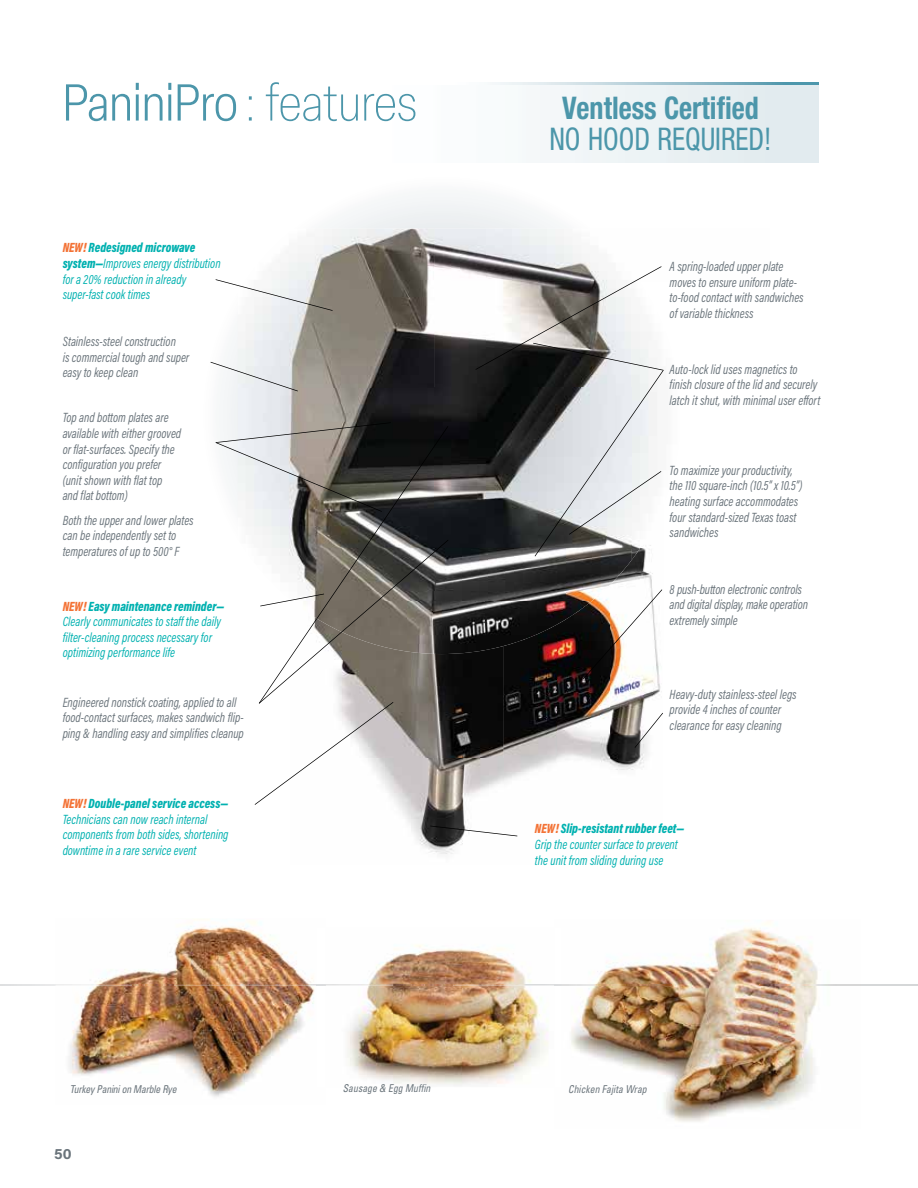
<style>
.page{position:relative;width:918px;height:1188px;background:#fff}
.page>*{position:absolute;margin:0;border:0;box-sizing:border-box;transform-origin:0 0}
.t1{font:300 condensed 51px "Elza";color:#4c96aa}
.t2{font:700 condensed 31.2px "Helvetica Neue";color:#4c96aa;scale:.9 1}
.t3{font:condensed 31.2px "Helvetica Neue";color:#4c96aa;scale:.9 1}
.t4{font:700 15px "Acumin Pro";color:#6a747b}
.t5{font:italic 13.5px/15.6px "Acumin Pro Cond";color:#6a747b;scale:.9 1}
.t6{font:italic 13.5px/15.6px "Acumin Pro Cond";color:#00b1b0;scale:.9 1}
.t7{font:italic condensed 10.8px "Univers";color:#6a747b;scale:.9 1}
.t8{font:italic condensed 10.8px "Univers";letter-spacing:-.02em;color:#6a747b;scale:.9 1}
.s1{font-weight:200}
.s2{font-weight:900;color:#f37235}
.s3{font-weight:900}
</style>
<div class="page">
<hr style="left:0;top:984px;width:55px;height:1px;background:#e3e4e5">
<hr style="left:860px;top:984px;width:58px;height:1px;background:#d5d7d8">
<img style="left:561px;top:922px;width:299px;height:200px">
<img style="left:561px;top:984px;width:110px;height:1px">
<img style="left:759px;top:984px;width:101px;height:1px">
<img style="left:55px;top:921px;width:261px;height:176px">
<img style="left:55px;top:984px;width:78px;height:1px">
<img style="left:174px;top:984px;width:142px;height:1px">
<img style="left:133px;top:984px;width:41px;height:1px">
<img style="left:316px;top:945px;width:245px;height:141px">
<img style="left:325px;top:984px;width:68px;height:1px">
<img style="left:453px;top:984px;width:101px;height:1px">
<img style="left:393px;top:984px;width:60px;height:1px">
<svg style="left:210px;top:197px;width:345px;height:246px"></svg>
<div style="left:216px;top:85px;width:603px;height:77px;background:linear-gradient(to right,#fff,#e2ebef)"></div>
<svg style="left:492px;top:82px;width:327px;height:3px"></svg>
<img style="left:610px;top:561px;width:53px;height:209px">
<img style="left:557px;top:654px;width:53px;height:110px">
<img style="left:398px;top:654px;width:105px;height:200px">
<img style="left:503px;top:654px;width:54px;height:183px">
<img style="left:238px;top:229px;width:353px;height:319px">
<img style="left:632px;top:556px;width:14px;height:5px">
<img style="left:449px;top:548px;width:183px;height:53px">
<img style="left:449px;top:601px;width:134px;height:53px">
<svg style="left:210px;top:362px;width:88px;height:29px"></svg>
<svg style="left:216px;top:279px;width:117px;height:32px"></svg>
<svg style="left:635px;top:713px;width:28px;height:35px"></svg>
<svg style="left:583px;top:589px;width:79px;height:90px"></svg>
<svg style="left:259px;top:426px;width:189px;height:114px;background:#4d4d4c"></svg>
<svg style="left:430px;top:826px;width:87px;height:10px"></svg>
<svg style="left:216px;top:422px;width:175px;height:90px"></svg>
<svg style="left:475px;top:266px;width:189px;height:290px"></svg>
<svg style="left:255px;top:540px;width:194px;height:265px"></svg>
<h1 class="t1" style="left:63px;top:70px;width:356px">PaniniPro <span class="s1">: features</span></h1>
<p class="t6" style="left:63px;top:240px;width:177px"><span class="s2">NEW!</span> <span class="s3">Redesigned microwave system—</span>Improves energy distribution for a 20% reduction in already super-fast cook times</p>
<p class="t5" style="left:63px;top:333px;width:142px">Stainless-steel construction<br>is commercial tough and super easy to keep clean</p>
<p class="t5" style="left:63px;top:410px;width:133px">Top and bottom plates are available with either grooved or flat-surfaces. Specify the configuration you prefer (unit shown with flat top and flat bottom)</p>
<p class="t5" style="left:63px;top:512px;width:147px">Both the upper and lower plates can be independently set to temperatures of up to 500° F</p>
<p class="t6" style="left:63px;top:598px;width:181px"><span class="s2">NEW!</span> <span class="s3">Easy maintenance reminder— </span>Clearly communicates to staff the daily filter-cleaning process necessary for optimizing performance life</p>
<p class="t5" style="left:63px;top:694px;width:203px">Engineered nonstick coating, applied to all food-contact surfaces, makes sandwich flip&shy;ping &amp; handling easy and simplifies cleanup</p>
<p class="t6" style="left:63px;top:795px;width:186px"><span class="s2">NEW!</span> <span class="s3">Double-panel service access— </span>Technicians can now reach internal components from both sides , shortening downtime in a rare service event</p>
<h2 class="t2" style="left:562px;top:89px;width:220px">Ventless Certified</h2>
<h2 class="t3" style="left:549px;top:120px;width:248px">NO HOOD REQUIRED!</h2>
<p class="t5" style="left:670px;top:258px;width:150px">A spring-loaded upper plate moves to ensure uniform plate&shy;to-food contact with sandwiches of variable thickness</p>
<p class="t5" style="left:670px;top:361px;width:169px">Auto-lock lid uses magnetics to finish closure of the lid and securely latch it shut, with minimal user effort</p>
<p class="t5" style="left:670px;top:462px;width:149px">To maximize your productivity, the 110 square-inch (10.5” x 10.5”) heating surface accommodates four standard-sized Texas toast sandwiches</p>
<p class="t5" style="left:670px;top:581px;width:155px">8 push-button electronic controls and digital display, make operation extremely simple</p>
<p class="t5" style="left:670px;top:686px;width:143px">Heavy-duty stainless-steel legs provide 4 inches of counter clearance for easy cleaning</p>
<p class="t6" style="left:535px;top:821px;width:167px"><span class="s2">NEW!</span> <span class="s3">Slip-resistant rubber feet—<br></span>Grip the counter surface to prevent the unit from sliding during use</p>
<p class="t8" style="left:70px;top:1082px;width:120px">Turkey Panini on Marble Rye</p>
<p class="t7" style="left:343px;top:1082px;width:99px">Sausage &amp; Egg Muffin</p>
<p class="t7" style="left:568px;top:1082px;width:89px">Chicken Fajita Wrap</p>
<p class="t4" style="left:54px;top:1143px;width:19px">50</p>
</div>
